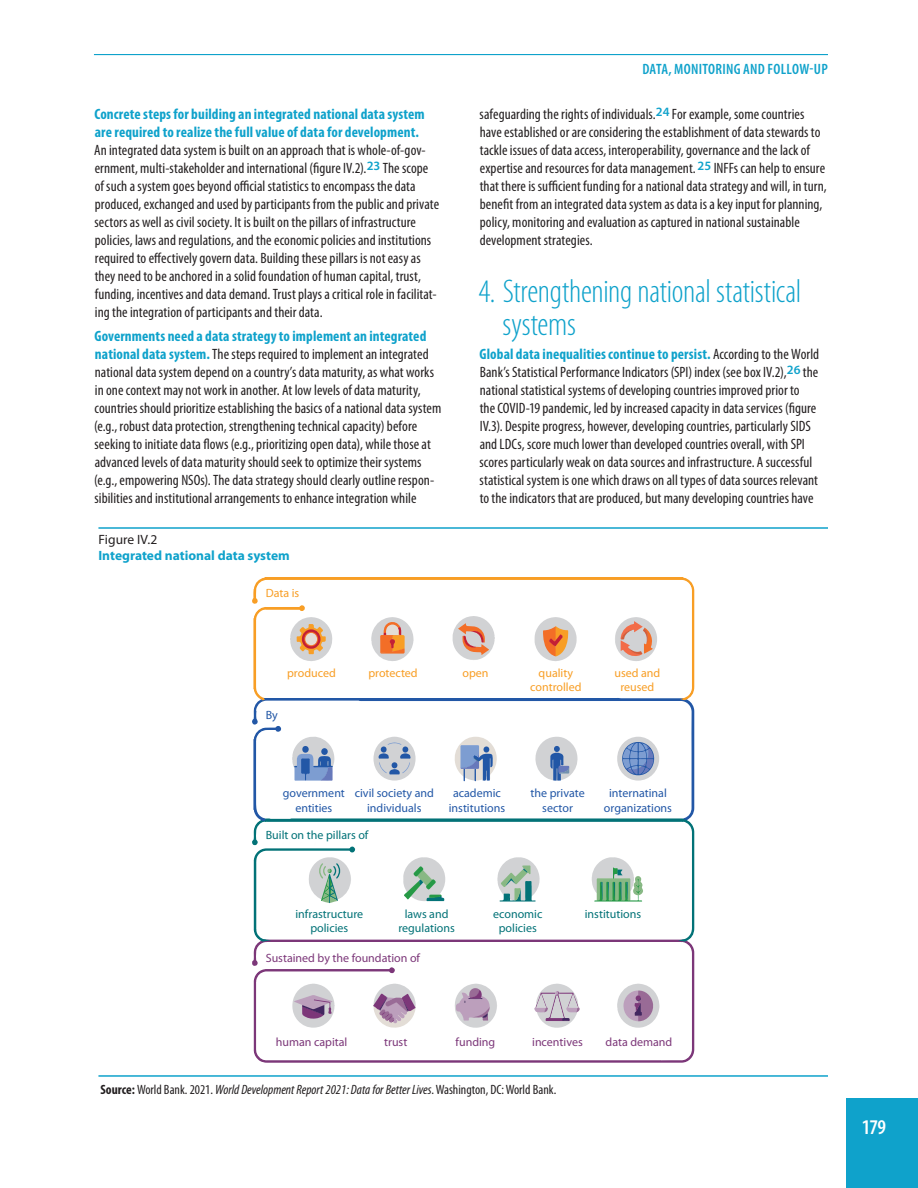
<style>
.page{position:relative;width:918px;height:1188px;background:#fff}
.page>*{position:absolute;margin:0;border:0;box-sizing:border-box;transform-origin:0 0}
.t1{font:300 condensed 33px/33px "Myriad Pro";letter-spacing:-.01em;color:#0fa2cb}
.t2{font:600 condensed 21px "Myriad Pro";color:#fff}
.t3{font:condensed 15px/18px "Myriad Pro";letter-spacing:.005em;color:#231f20}
.t4{font:700 condensed 15px/18px "Myriad Pro";letter-spacing:.005em;color:#0fa2cb}
.t5{font:600 condensed 15px "Myriad Pro";letter-spacing:.02em;color:#0fa2cb}
.t6{font:italic condensed 13.5px "Myriad Pro";color:#231f20}
.t7{font:700 13.5px "Myriad Pro";color:#0fa2cb}
.t8{font:13.5px "Myriad Pro";color:#231f20}
.t9{font:12px/14.4px "Myriad Pro";color:#2257a6;text-align:center}
.t10{font:12px/14.4px "Myriad Pro";color:#027277;text-align:center}
.t11{font:12px "Myriad Pro";color:#7c3779}
.t12{font:12px/14.4px "Myriad Pro";color:#f89e25;text-align:center}
.s1{font-weight:700;color:#0fa2cb}
.s2{font-weight:700;font-style:normal}
.s3{font-style:normal}
</style>
<div class="page">
<hr style="left:94px;top:54px;width:734px;height:1px;background:#0fa2cb">
<div style="left:847px;top:1098px;width:71px;height:90px;background:#0fa2cb"></div>
<hr style="left:98px;top:527px;width:730px;height:2px;background:#0fa2cb">
<hr style="left:98px;top:1075px;width:730px;height:2px;background:#0fa2cb">
<svg style="left:252px;top:578px;width:443px;height:119px"></svg>
<svg style="left:261px;top:577px;width:424px;height:3px"></svg>
<svg style="left:253px;top:588px;width:3px;height:12px"></svg>
<svg style="left:252px;top:943px;width:443px;height:120px"></svg>
<svg style="left:252px;top:753px;width:443px;height:190px"></svg>
<svg style="left:254px;top:980px;width:2px;height:71px"></svg>
<svg style="left:265px;top:1061px;width:418px;height:1px"></svg>
<svg style="left:254px;top:951px;width:2px;height:10px"></svg>
<svg style="left:265px;top:970px;width:130px;height:3px"></svg>
<svg style="left:253px;top:830px;width:429px;height:112px"></svg>
<svg style="left:292px;top:983px;width:43px;height:45px"></svg>
<svg style="left:373px;top:983px;width:44px;height:45px"></svg>
<svg style="left:617px;top:983px;width:43px;height:46px"></svg>
<svg style="left:455px;top:983px;width:43px;height:45px"></svg>
<svg style="left:534px;top:983px;width:46px;height:45px"></svg>
<svg style="left:253px;top:606px;width:437px;height:217px"></svg>
<svg style="left:304px;top:632px;width:14px;height:14px"></svg>
<div style="left:305px;top:633px;width:12px;height:12px;background:#e3ddd6;border-radius:50%"></div>
<p class="t4" style="left:94px;top:105px;width:332px">Concrete steps for building an integrated national data system are required to realize the full value of data for development.</p>
<p class="t3" style="left:94px;top:141px;width:347px">An integrated data system is built on an approach that is whole-of-gov&shy;ernment, multi-stakeholder and international (figure IV.2).<sup>23</sup> The scope of such a system goes beyond official statistics to encompass the data produced, exchanged and used by participants from the public and private sectors as well as civil society. It is built on the pillars of infrastructure policies, laws and regulations, and the economic policies and institutions required to effectively govern data. Building these pillars is not easy as they need to be anchored in a solid foundation of human capital, trust, funding, incentives and data demand. Trust plays a critical role in facilitat&shy;ing the integration of participants and their data.</p>
<p class="t3" style="left:94px;top:327px;width:349px"><span class="s1">Governments need a data strategy to implement an integrated national data system.</span> The steps required to implement an integrated national data system depend on a country’s data maturity, as what works in one context may not work in another. At low levels of data maturity, countries should prioritize establishing the basics of a national data system (e.g., robust data protection, strengthening technical capacity) before seeking to initiate data flows (e.g., prioritizing open data), while those at advanced levels of data maturity should seek to optimize their systems (e.g., empowering NSOs). The data strategy should clearly outline respon&shy;sibilities and institutional arrangements to enhance integration while</p>
<p class="t8" style="left:98px;top:531px;width:61px">Figure IV.2</p>
<p class="t7" style="left:98px;top:547px;width:193px">Integrated national data system</p>
<p class="t12" style="left:266px;top:585px;width:35px">Data is</p>
<p class="t5" style="left:642px;top:60px;width:187px">DATA, MONITORING AND FOLLOW-UP</p>
<p class="t3" style="left:480px;top:105px;width:349px">safeguarding the rights of individuals.<sup>24</sup> For example, some countries have established or are considering the establishment of data stewards to tackle issues of data access, interoperability, governance and the lack of expertise and resources for data management. <sup>25</sup> INFFs can help to ensure that there is sufficient funding for a national data strategy and will, in turn, benefit from an integrated data system as data is a key input for planning, policy, monitoring and evaluation as captured in national sustainable development strategies.</p>
<h1 class="t1" style="left:503px;top:275px;width:301px;text-indent:-24px">4. Strengthening national statistical systems</h1>
<p class="t3" style="left:480px;top:345px;width:341px"><span class="s1">Global data inequalities continue to persist.</span> According tothe World Bank’s Statistical Performance Indicators (SPI) index (see box IV.2),<sup>26</sup> the national statistical systems of developing countries improved prior to<br>the COVID-19 pandemic, led by increased capacity in data services (figure IV.3). Despite progress, however, developing countries, particularly SIDS and LDCs, score much lower than developed countries overall, with SPI scores particularly weak on data sources and infrastructure. A successful statistical system is one which draws on all types of data sources relevant to the indicators that are produced, but many developing countries have</p>
<p class="t9" style="left:266px;top:707px;width:14px">By</p>
<p class="t12" style="left:287px;top:665px;width:50px">produced</p>
<p class="t12" style="left:368px;top:665px;width:51px">protected</p>
<p class="t12" style="left:463px;top:665px;width:28px">open</p>
<p class="t12" style="left:530px;top:665px;width:53px">quality controlled</p>
<p class="t12" style="left:614px;top:665px;width:47px">used and reused</p>
<p class="t9" style="left:283px;top:786px;width:64px">government entities</p>
<p class="t9" style="left:355px;top:786px;width:81px">civil society and individuals</p>
<p class="t9" style="left:449px;top:786px;width:58px">academic institutions</p>
<p class="t9" style="left:531px;top:786px;width:56px">the private sector</p>
<p class="t9" style="left:604px;top:786px;width:70px">internatinal organizations</p>
<p class="t10" style="left:266px;top:827px;width:104px">Built on the pillars of</p>
<p class="t10" style="left:296px;top:906px;width:69px">infrastructure policies</p>
<p class="t10" style="left:398px;top:906px;width:58px">laws and regulations</p>
<p class="t10" style="left:493px;top:906px;width:51px">economic policies</p>
<p class="t10" style="left:585px;top:906px;width:58px">institutions</p>
<p class="t11" style="left:266px;top:950px;width:156px">Sustained by the foundation of</p>
<p class="t11" style="left:276px;top:1034px;width:73px">human capital</p>
<p class="t11" style="left:384px;top:1034px;width:25px">trust</p>
<p class="t11" style="left:456px;top:1034px;width:41px">funding</p>
<p class="t11" style="left:532px;top:1034px;width:52px">incentives</p>
<p class="t11" style="left:606px;top:1034px;width:68px">data demand</p>
<p class="t6" style="left:100px;top:1081px;width:457px"><span class="s2">Source:</span> <span class="s3">World Bank. 2021.</span> World Development Report 2021: Data for Better Lives<span class="s3">. Washington, DC: World Bank.</span></p>
<h2 class="t2" style="left:862px;top:1114px;width:26px">179</h2>
</div>
